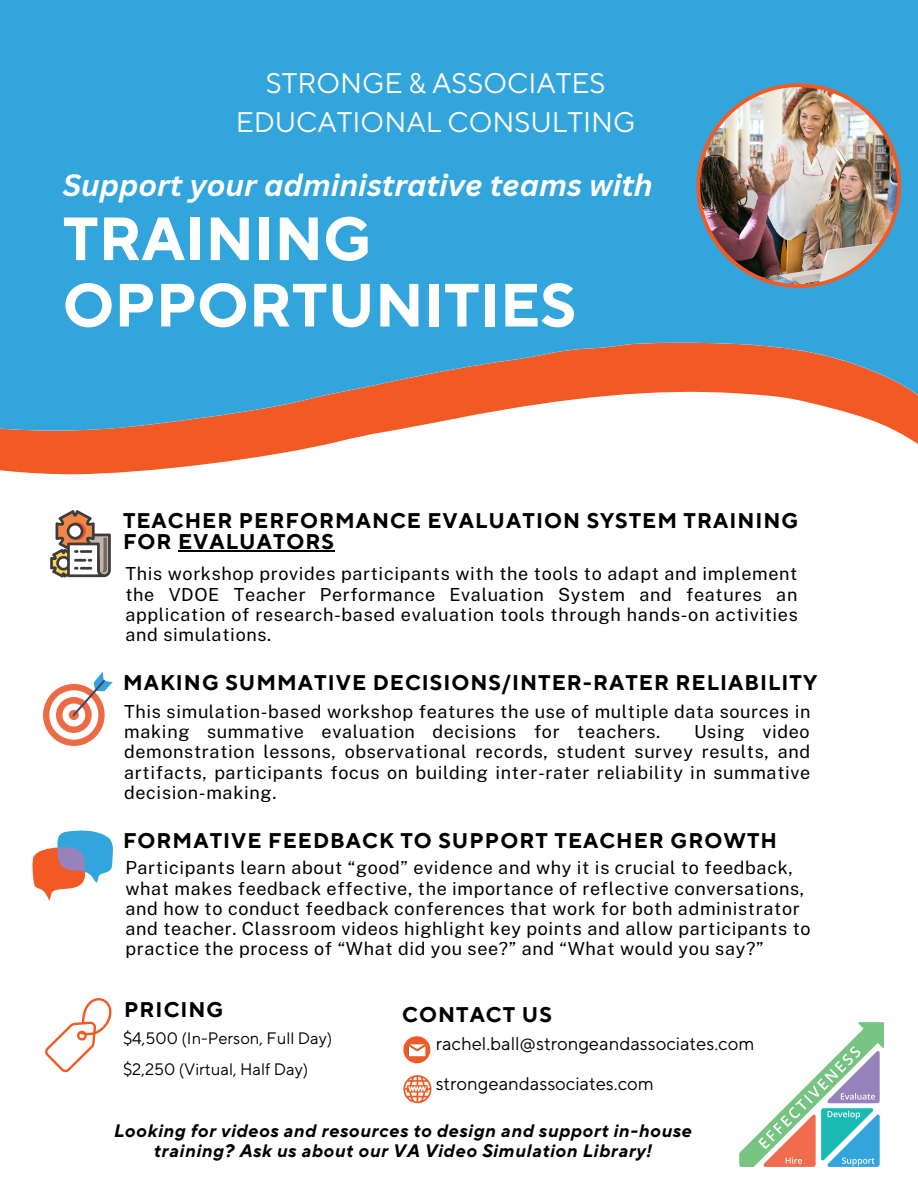
<style>
.page{position:relative;width:918px;height:1188px;background:#fff}
.page>*{position:absolute;margin:0;border:0;box-sizing:border-box;transform-origin:0 0}
.t1{font:700 60.75px/66.3px "TT Norms Pro";color:#fff}
.t2{font:italic 700 30px "Canva Sans";color:#fff}
.t3{font:28.2px/39.3px "TT Norms Pro";color:#fff;text-align:center}
.t4{font:700 21.15px/21.3px "TT Norms Pro";letter-spacing:.05em;color:#000}
.t5{font:18.45px/40px "TT Norms Pro";color:#000}
.t6{font:18px/20.2px "Public Sans";letter-spacing:.035em;color:#000}
.t7{font:italic 700 18px/20.2px "TT Norms Pro";letter-spacing:.035em;color:#000;text-align:center}
.t8{font:16.5px/31.5px "TT Norms Pro";color:#000}
</style>
<div class="page">
<svg style="left:0;top:453px;width:281px;height:22px;fill:#f15a24"></svg>
<svg style="left:0;top:0;width:918px;height:453px;background:#55a3cb"></svg>
<img style="left:697px;top:83px;width:204px;height:205px">
<svg style="left:403px;top:1036px;width:27px;height:27px"></svg>
<svg style="left:403px;top:1075px;width:28px;height:28px"></svg>
<svg style="left:50px;top:510px;width:61px;height:68px"></svg>
<svg style="left:43px;top:672px;width:70px;height:74px"></svg>
<svg style="left:32px;top:830px;width:81px;height:71px"></svg>
<svg style="left:45px;top:998px;width:66px;height:74px"></svg>
<img style="left:739px;top:1023px;width:144px;height:144px">
<hr style="left:178px;top:550px;width:157px;height:1px;background:#000">
<h3 class="t3" style="left:236px;top:65px;width:402px">STRONGE &amp; ASSOCIATES<br>EDUCATIONAL CONSULTING</h3>
<h2 class="t2" style="left:63px;top:164px;width:592px">Support your administrative teams with</h2>
<h1 class="t1" style="left:63px;top:208px;width:515px">TRAINING<br>OPPORTUNITIES</h1>
<p class="t4" style="left:123px;top:510px;width:677px">TEACHER PERFORMANCE EVALUATION SYSTEM TRAINING<br>FOR EVALUATORS</p>
<p class="t6" style="left:125px;top:564px;width:674px;text-align:justify">This workshop provides participants with the tools to adapt and implement the VDOE Teacher Performance Evaluation System and features an application of research-based evaluation tools through hands-on activities and simulations.</p>
<p class="t4" style="left:123px;top:673px;width:696px">MAKING SUMMATIVE DECISIONS/INTER-RATER RELIABILITY</p>
<p class="t6" style="left:124px;top:701px;width:688px">This simulation-based workshop features the use of multiple data sources in making summative evaluation decisions for teachers.</p>
<p class="t6" style="left:124px;top:722px;width:688px;text-align:justify;text-indent:570px">Using video demonstration lessons, observational records, student survey results, and artifacts, participants focus on building inter-rater reliability in summative decision-making.</p>
<p class="t4" style="left:123px;top:831px;width:656px">FORMATIVE FEEDBACK TO SUPPORT TEACHER GROWTH</p>
<p class="t6" style="left:125px;top:858px;width:687px">Participants learn about “good” evidence and why it is crucial to feedback, what makes feedback effective, the importance of reflective conversations, and how to conduct feedback conferences that work for both administrator and teacher. Classroom videos highlight key points and allow participants to practice the process of “What did you see?” and “What would you say?”</p>
<p class="t4" style="left:124px;top:1000px;width:101px">PRICING</p>
<p class="t4" style="left:402px;top:1005px;width:151px">CONTACT US</p>
<p class="t8" style="left:123px;top:1023px;width:211px">$4,500 (In-Person, Full Day) $2,250 (Virtual, Half Day)</p>
<p class="t5" style="left:436px;top:1024px;width:320px">rachel.ball@strongeandassociates.com strongeandassociates.com</p>
<p class="t7" style="left:113px;top:1121px;width:579px">Looking for videos and resources to design and support in-house training? Ask us about our VA Video Simulation Library!</p>
</div>
